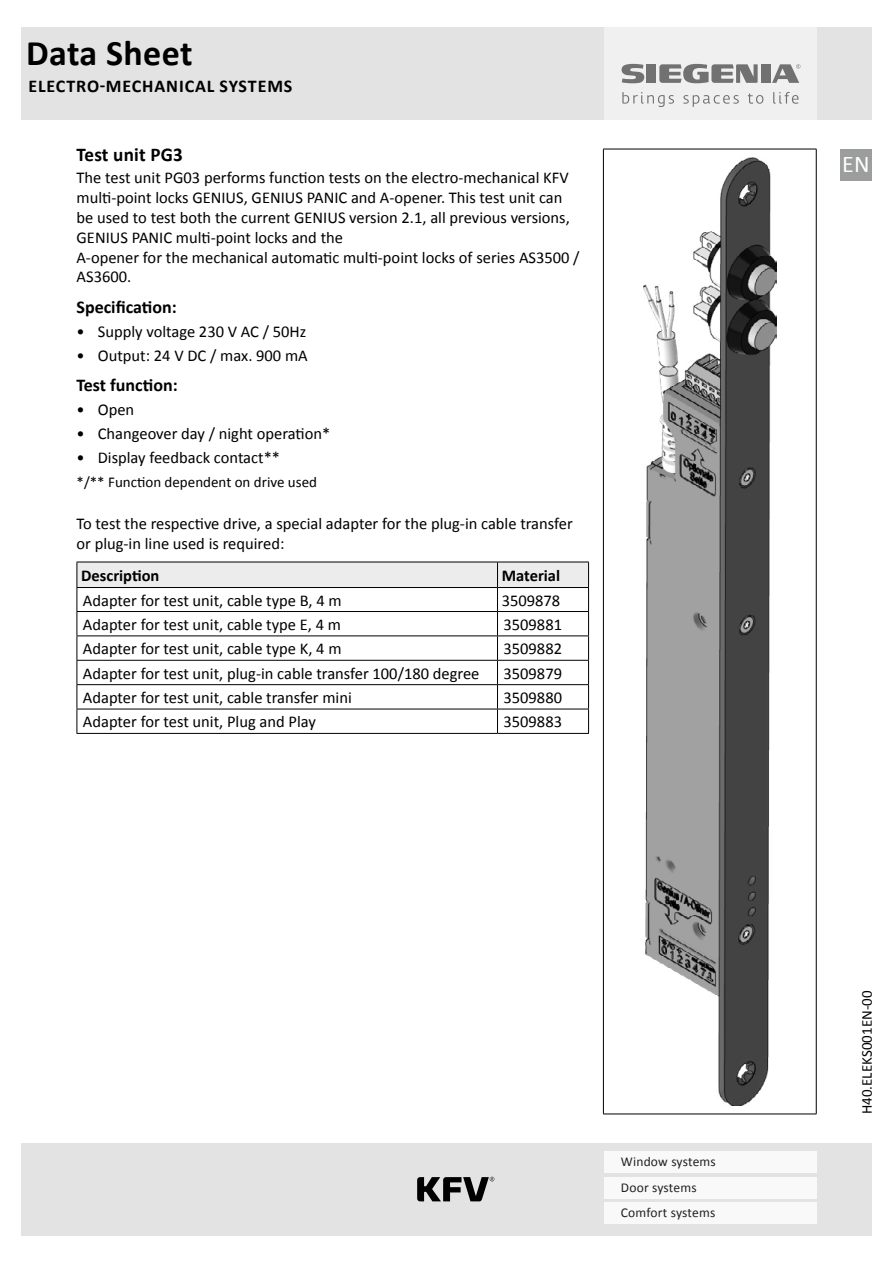
<style>
.page{position:relative;width:893px;height:1263px;background:#fff}
.page>*{position:absolute;margin:0;border:0;box-sizing:border-box;transform-origin:0 0}
.t1{font:700 36px "Calibri";letter-spacing:.01em;color:#000}
.t2{font:24px "Calibri";color:#fff}
.t3{font:700 19.5px "Calibri";letter-spacing:.01em;color:#000}
.t4{font:700 18px "Calibri";color:#000}
.t5{font:700 18px "Calibri";letter-spacing:.035em;color:#000}
.t6{font:16.5px/19.8px "Calibri";color:#000}
.t7{font:700 16.5px "Calibri";color:#000}
.t8{font:15px "Calibri";color:#000}
.t9{font:13.5px "Calibri";letter-spacing:.015em;color:#232020}
</style>
<div class="page">
<div style="left:21px;top:28px;width:851px;height:92px;background:#e3e3e3"></div>
<div style="left:21px;top:1143px;width:851px;height:92px;background:#e3e3e3"></div>
<svg style="left:417px;top:1177px;width:77px;height:24px"></svg>
<div style="left:604px;top:18px;width:212px;height:102px;background:linear-gradient(to right,#f2f2f2,#f1f1f1)"></div>
<svg style="left:622px;top:92px;width:52px;height:15px"></svg>
<svg style="left:683px;top:95px;width:56px;height:12px"></svg>
<svg style="left:748px;top:94px;width:15px;height:10px"></svg>
<svg style="left:773px;top:92px;width:26px;height:12px"></svg>
<div style="left:646px;top:64px;width:10px;height:19px;background:#717171"></div>
<svg style="left:622px;top:64px;width:22px;height:19px"></svg>
<div style="left:761px;top:64px;width:9px;height:19px;background:#717171"></div>
<svg style="left:659px;top:64px;width:99px;height:19px"></svg>
<svg style="left:772px;top:64px;width:28px;height:19px"></svg>
<div style="left:840px;top:149px;width:32px;height:32px;background:#9c9d9d"></div>
<div style="left:604px;top:1203px;width:212px;height:21px;background:#fff"></div>
<div style="left:604px;top:1177px;width:212px;height:21px;background:#fff"></div>
<div style="left:604px;top:1152px;width:212px;height:21px;background:#fff"></div>
<hr style="left:603px;top:149px;width:213px;height:1px;background:#000">
<hr style="left:603px;top:149px;width:1px;height:965px;background:#000">
<hr style="left:816px;top:149px;width:1px;height:965px;background:#000">
<hr style="left:603px;top:1114px;width:213px;height:1px;background:#000">
<hr style="left:77px;top:733px;width:420px;height:1px;background:#000">
<hr style="left:497px;top:733px;width:92px;height:1px;background:#000">
<svg style="left:77px;top:562px;width:512px;height:171px"></svg>
<hr style="left:497px;top:611px;width:92px;height:1px;background:#000">
<img style="left:643px;top:158px;width:134px;height:947px">
<h1 class="t1" style="left:26px;top:30px;width:168px">Data Sheet</h1>
<p class="t5" style="left:28px;top:74px;width:266px">ELECTRO-MECHANICAL SYSTEMS</p>
<p class="t3" style="left:77px;top:142px;width:108px">Test unit PG3</p>
<p class="t6" style="left:77px;top:168px;width:505px">The test unit PG03 performs function tests on the electro-mechanical KFV multi-point locks GENIUS, GENIUS PANIC and A-opener. This test unit can be used to test both the current GENIUS version 2.1, all previous versions, GENIUS PANIC multi-point locks and the<br>A-opener for the mechanical automatic multi-point locks of series AS3500 / AS3600.</p>
<p class="t4" style="left:77px;top:295px;width:102px">Specification:</p>
<p class="t6" style="left:77px;top:321px;width:231px">• Supply voltage 230 V AC / 50Hz</p>
<p class="t6" style="left:77px;top:345px;width:233px">• Output: 24 V DC / max. 900 mA</p>
<p class="t4" style="left:77px;top:373px;width:103px">Test function:</p>
<p class="t6" style="left:77px;top:399px;width:59px">• Open</p>
<p class="t6" style="left:77px;top:424px;width:255px">• Changeover day / night operation*</p>
<p class="t6" style="left:77px;top:448px;width:205px">• Display feedback contact**</p>
<p class="t8" style="left:77px;top:472px;width:242px">*/** Function dependent on drive used</p>
<p class="t6" style="left:77px;top:514px;width:498px">To test the respective drive, a special adapter for the plug-in cable transfer or plug-in line used is required:</p>
<p class="t7" style="left:81px;top:565px;width:80px">Description</p>
<p class="t7" style="left:502px;top:565px;width:60px">Material</p>
<p class="t6" style="left:83px;top:590px;width:260px">Adapter for test unit, cable type B, 4 m</p>
<p class="t6" style="left:502px;top:590px;width:60px">3509878</p>
<p class="t6" style="left:83px;top:614px;width:260px">Adapter for test unit, cable type E, 4 m</p>
<p class="t6" style="left:503px;top:614px;width:60px">3509881</p>
<p class="t6" style="left:83px;top:639px;width:260px">Adapter for test unit, cable type K, 4 m</p>
<p class="t6" style="left:503px;top:639px;width:60px">3509882</p>
<p class="t6" style="left:83px;top:663px;width:398px">Adapter for test unit, plug-in cable transfer 100/180 degree</p>
<p class="t6" style="left:503px;top:663px;width:60px">3509879</p>
<p class="t6" style="left:83px;top:688px;width:270px">Adapter for test unit, cable transfer mini</p>
<p class="t6" style="left:503px;top:688px;width:60px">3509880</p>
<p class="t6" style="left:83px;top:712px;width:235px">Adapter for test unit, Plug and Play</p>
<p class="t6" style="left:503px;top:712px;width:60px">3509883</p>
<p class="t9" style="left:621px;top:1153px;width:96px">Window systems</p>
<p class="t9" style="left:621px;top:1179px;width:77px">Door systems</p>
<p class="t9" style="left:621px;top:1204px;width:96px">Comfort systems</p>
<h2 class="t2" style="left:842px;top:148px;width:29px">EN</h2>
<p class="t8" style="left:857px;top:1114px;width:125px;rotate:-90deg">H40.ELEKS001EN-00</p>
</div>
